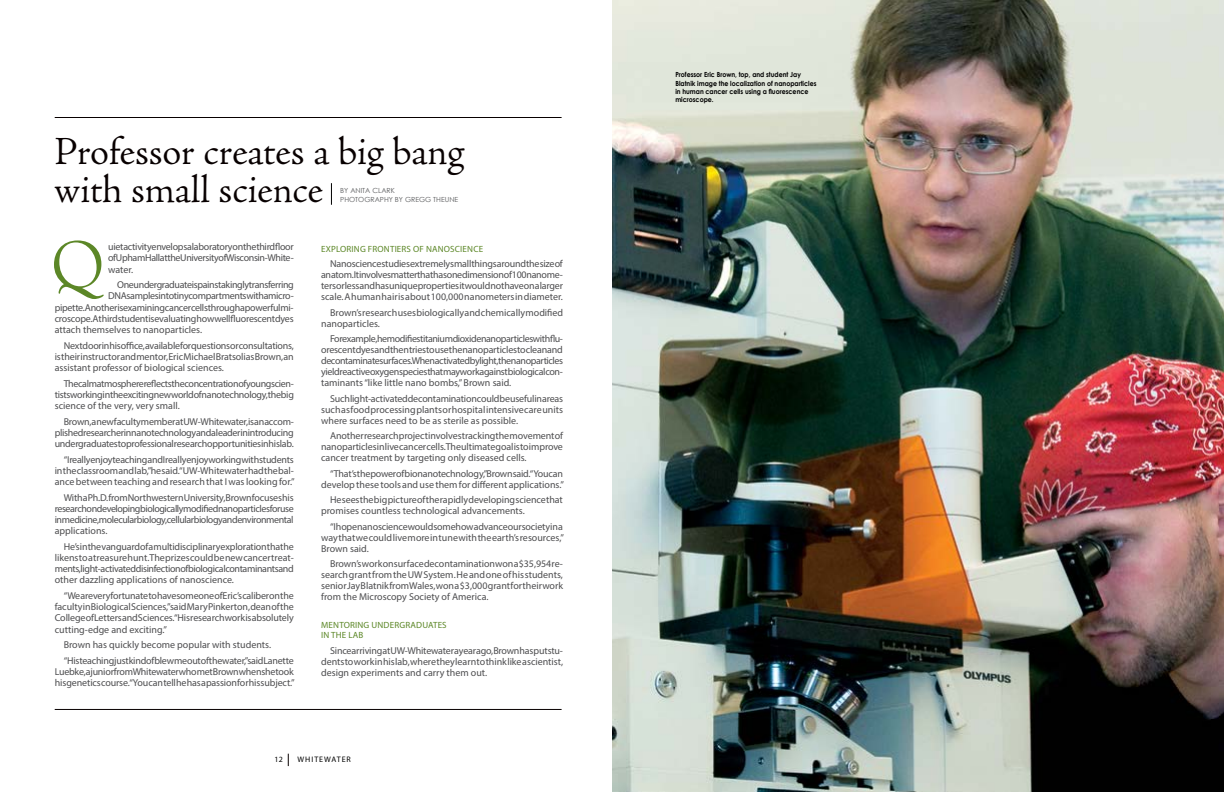
<style>
.page{position:relative;width:1224px;height:792px;background:#fff}
.page>*{position:absolute;margin:0;border:0;box-sizing:border-box;transform-origin:0 0}
.t1{font:300 40px/38px "Adobe Jenson Pro";letter-spacing:-.005em;color:#080000}
.t2{font:10px/11px "Myriad Pro";letter-spacing:-.01em;color:#4d4d4f;text-align:justify}
.t3{font:10px "Myriad Pro";letter-spacing:-.035em;color:#4d4d4f}
.t4{font:10px "Myriad Pro";letter-spacing:-.03em;color:#4d4d4f}
.t5{font:9px/10px "Myriad Pro";letter-spacing:.02em;color:#5c8727}
.t6{font:8px "Myriad Pro";letter-spacing:.12em;color:#000}
.t7{font:700 7px/8.4px "Century Gothic";color:#000;scale:.9 1}
.t8{font:7px/8.4px "Century Gothic";color:#58595b}
</style>
<div class="page">
<svg style="left:288px;top:754px;width:1px;height:12px"></svg>
<img style="left:612px;top:0;width:612px;height:792px">
<svg style="left:54px;top:240px;width:50px;height:59px"></svg>
<hr style="left:55px;top:117px;width:507px;height:1px;background:#080000">
<hr style="left:55px;top:709px;width:507px;height:1px;background:#080000">
<svg style="left:331px;top:183px;width:1px;height:22px"></svg>
<h1 class="t1" style="left:54px;top:133px;width:412px">Professor creates a big bang with small science</h1>
<p class="t8" style="left:340px;top:187px;width:119px">BY ANITA CLARK<br>PHOTOGRAPHY BY GREGG THEUNE</p>
<p class="t2" style="left:108px;top:241px;width:187px">uiet activity envelops a laboratory on the third floor of Upham Hall at the University of Wisconsin-White&shy;water.</p>
<p class="t3" style="left:117px;top:279px;width:178px">One undergraduate is painstakingly transferring</p>
<p class="t3" style="left:108px;top:290px;width:187px">DNA samples into tiny compartments with a micro-</p>
<p class="t4" style="left:55px;top:301px;width:241px">pipette. Another is examining cancer cells through a powerful mi-</p>
<p class="t2" style="left:55px;top:313px;width:240px">croscope. A third student is evaluating how well fluorescent dyes</p>
<p class="t2" style="left:55px;top:324px;width:149px">attach themselves to nanoparticles.</p>
<p class="t2" style="left:55px;top:340px;width:241px;text-indent:9px">Next door in his office, available for questions or consultations, is their instructor and mentor, Eric Michael Bratsolias Brown, an assistant professor of biological sciences.</p>
<p class="t2" style="left:55px;top:378px;width:241px;text-indent:9px">The calm atmosphere reflects the concentration of young scien&shy;tists working in the exciting new world of nanotechnology, the big science of the very, very small.</p>
<p class="t2" style="left:55px;top:416px;width:241px;text-indent:9px">Brown, a new faculty member at UW-Whitewater, is an accom&shy;plished researcher in nanotechnology and a leader in introducing undergraduates to professional research opportunities in his lab.</p>
<p class="t2" style="left:55px;top:454px;width:241px;text-indent:9px">“I really enjoy teaching and I really enjoy working with students in the classroom and lab,” he said. “UW-Whitewater had the bal&shy;ance between teaching and research that I was looking for.”</p>
<p class="t2" style="left:55px;top:492px;width:241px;text-indent:9px">With a Ph.D. from Northwestern University, Brown focuses his research on developing biologically modified nanoparticles for use in medicine, molecular biology, cellular biology and environmental applications.</p>
<p class="t2" style="left:55px;top:541px;width:241px;text-indent:9px">He’s in the vanguard of a multidisciplinary exploration that he likens to a treasure hunt. The prizes could be new cancer treat&shy;ments, light-activated disinfection of biological contaminants and other dazzling applications of nanoscience.</p>
<p class="t2" style="left:55px;top:590px;width:241px;text-indent:9px">“We are very fortunate to have someone of Eric’s caliber on the faculty in Biological Sciences,” said Mary Pinkerton, dean of the College of Letters and Sciences. “H is research work is absolutely cutting-edge and exciting.”</p>
<p class="t2" style="left:64px;top:637px;width:232px;line-height:15.7px">Brown has quickly become popular with students.<br>“H is teaching just kind of blew me out of the water,” said Lanette</p>
<p class="t2" style="left:55px;top:666px;width:241px">Luebke, a junior from Whitewater who met Brown when she took his genetics course. “You can tell he has a passion for his subject.”</p>
<p class="t5" style="left:321px;top:244px;width:163px">Exploring frontiers of nanoscience</p>
<p class="t2" style="left:321px;top:258px;width:243px;text-indent:9px">Nanoscience studies extremely small things around the size of an atom. It involves matter that has one dimension of 100 nanome&shy;ters or less and has unique properties it would not have on a larger scale. A human hair is about 100,000 nanometers in diameter.</p>
<p class="t2" style="left:321px;top:307px;width:244px;text-indent:9px">Brown’s research uses biologically and chemically modified nanoparticles.</p>
<p class="t2" style="left:321px;top:333px;width:244px;text-indent:9px">For example, he modifies titanium dioxide nanoparticles with flu&shy;orescent dyes and then tries to use the nanoparticles to clean and decontaminate surfaces. When activated by light, the nanoparticles yield reactive oxygen species that may work against biological con&shy;taminants “like little nano bombs,” Brown said.</p>
<p class="t2" style="left:321px;top:393px;width:244px;text-indent:9px">Such light-activated decontamination could be useful in areas such as food processing plants or hospital intensive care units where surfaces need to be as sterile as possible.</p>
<p class="t2" style="left:321px;top:430px;width:244px;text-indent:9px">Another research project involves tracking the movement of nanoparticles in live cancer cells. The ultimate goal is to improve cancer treatment by targeting only diseased cells.</p>
<p class="t2" style="left:321px;top:468px;width:244px;text-align:right">“That’s the power of bionanotechnology,” Brown said. “You can develop these tools and use them for different applications.”</p>
<p class="t2" style="left:321px;top:494px;width:243px;text-indent:9px">He sees the big picture of the rapidly developing science that promises countless technological advancements.</p>
<p class="t2" style="left:321px;top:521px;width:244px;text-indent:9px">“I hope nanoscience would somehow advance our society in a way that we could live more in tune with the earth’s resources,” Brown said.</p>
<p class="t2" style="left:321px;top:558px;width:243px;text-indent:9px">Brown’s work on surface decontamination won a $35,954 re&shy;search grant from the UW System. He and one of his students, senior Jay Blatnik from Wales, won a $3,000 grant for their work from the Microscopy Society of America.</p>
<p class="t5" style="left:321px;top:620px;width:126px">Mentoring undergraduates in the lab</p>
<p class="t2" style="left:321px;top:645px;width:244px;text-indent:9px">Since arriving at UW-Whitewater a year ago, Brown has put stu&shy;dents to work in his lab, where they learn to think like a scientist, design experiments and carry them out.</p>
<p class="t6" style="left:275px;top:755px;width:10px">12</p>
<p class="t6" style="left:298px;top:755px;width:55px">Whitewater</p>
<p class="t7" style="left:675px;top:70px;width:158px">Professor Eric Brown, top, and student Jay Blatnik image the localization of nanoparticles in human cancer cells using a fluorescence microscope.</p>
</div>
